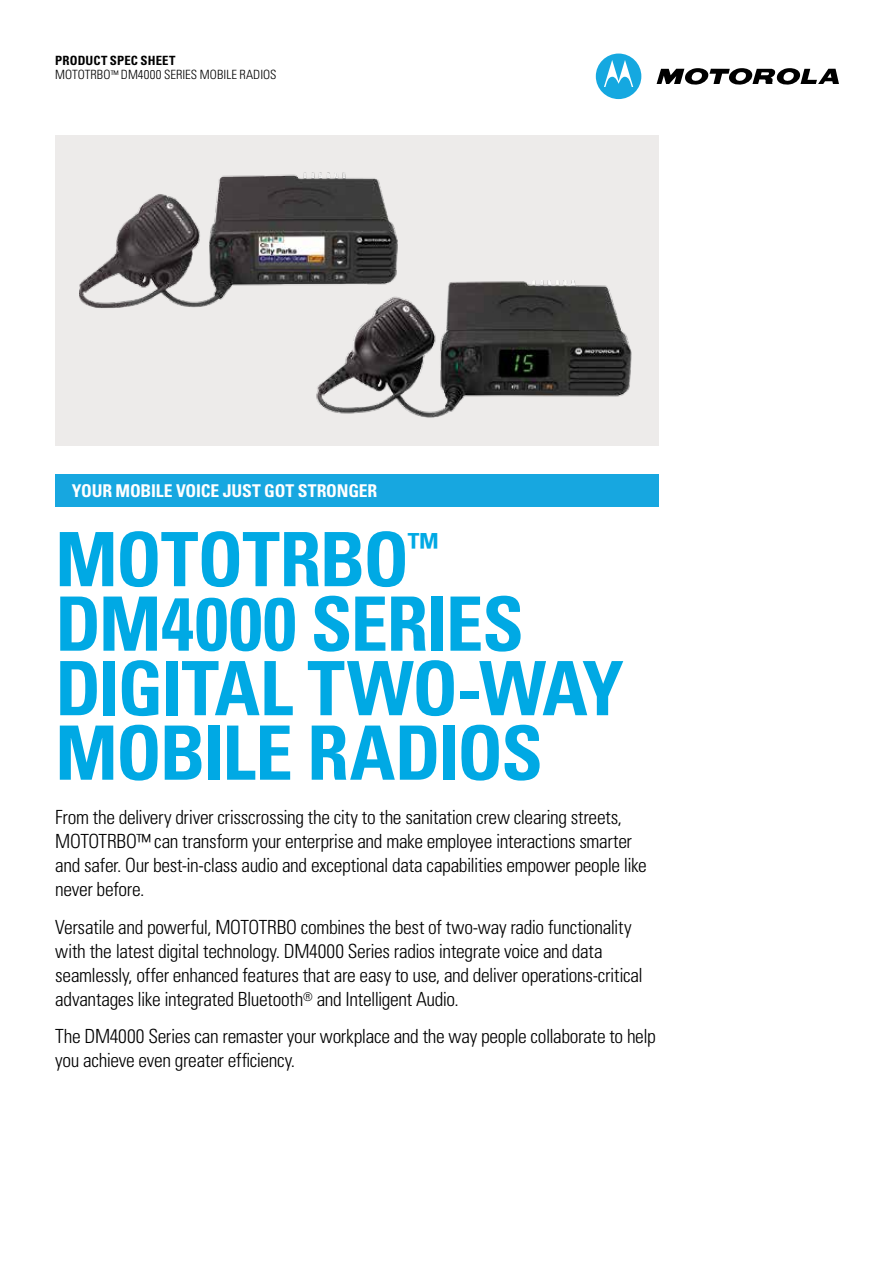
<style>
.page{position:relative;width:893px;height:1263px;background:#fff}
.page>*{position:absolute;margin:0;border:0;box-sizing:border-box;transform-origin:0 0}
.t1{font:700 condensed 75px/64.5px "Univers";letter-spacing:-.02em;color:#00a9e4}
.t2{font:300 condensed 19.5px/24px "Univers";letter-spacing:-.015em;color:#000}
.t3{font:700 condensed 17.7px "Univers";letter-spacing:-.01em;color:#fff}
.t4{font:300 condensed 12.75px/14.2px "Univers";letter-spacing:.005em;color:#000}
.s1{font-weight:700}
.s2{font-size:10.5px}
</style>
<div class="page">
<div style="left:55px;top:474px;width:604px;height:32px;background:#17a7e0"></div>
<div style="left:55px;top:136px;width:604px;height:310px;background:#edebea"></div>
<img style="left:316px;top:280px;width:315px;height:138px">
<img style="left:79px;top:172px;width:319px;height:160px">
<svg style="left:657px;top:68px;width:182px;height:17px"></svg>
<svg style="left:596px;top:54px;width:45px;height:45px"></svg>
<p class="t4" style="left:55px;top:53px;width:223px"><span class="s1">PRODUCT SPEC SHEET<br></span>MOTOTRBO<span class="s2">™</span> DM4000 SERIES MOBILE RADIOS</p>
<p class="t3" style="left:72px;top:480px;width:307px">YOUR MOBILE VOICE JUST GOT STRONGER</p>
<h1 class="t1" style="left:55px;top:526px;width:570px">MOTOTRBO<sup>™<br></sup>DM4000 SERIES<br>DIGITAL TWO-WAY<br>MOBILE RADIOS</h1>
<p class="t2" style="left:55px;top:805px;width:593px">From the delivery driver crisscrossing the city to the sanitation crew clearing streets, MOTOTRBO™ can transform your enterprise and make employee interactions smarter and safer. Our best-in-class audio and exceptional data capabilities empower people like never before.</p>
<p class="t2" style="left:55px;top:914px;width:589px">Versatile and powerful, MOTOTRBO combines the best of two-way radio functionality with the latest digital technology. DM4000 Series radios integrate voice and data seamlessly, offer enhanced features that are easy to use, and deliver operations-critical advantages like integrated Bluetooth<sup>®</sup> and Intelligent Audio.</p>
<p class="t2" style="left:55px;top:1024px;width:602px">The DM4000 Series can remaster your workplace and the way people collaborate to help you achieve even greater efficiency.</p>
</div>
